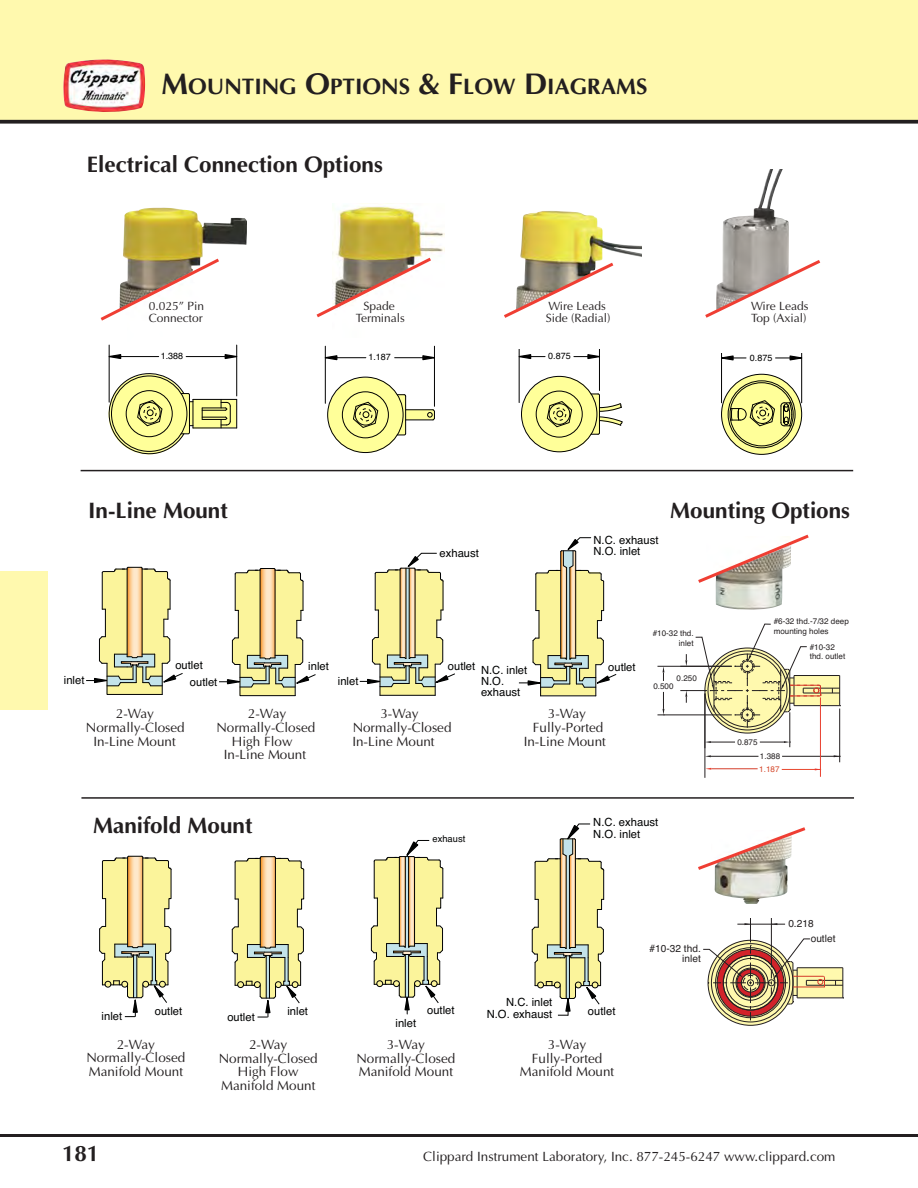
<style>
.page{position:relative;width:918px;height:1188px;background:#fff}
.page>*{position:absolute;margin:0;border:0;box-sizing:border-box;transform-origin:0 0}
.t1{font:700 22.5px "Optima";color:#231f20}
.t2{font:13.5px/13.5px "Optima";color:#231f20;text-align:center}
.t3{font:12px "Optima";color:#231f20}
.t4{font:11.25px/11.2px "Helvetica";color:#010202}
.t5{font:10.2px/10.2px "Helvetica";color:#231f20;text-align:right}
.t6{font:9.3px "Helvetica";color:#010202}
.t7{font:9px "Helvetica";color:#000}
.t8{font:8.1px/9.8px "Helvetica";color:#231f20}
.t9{font:8.1px "Helvetica";color:#d5472a}
.s1{font-size:30px}
</style>
<div class="page">
<div style="left:0;top:0;width:918px;height:121px;background:#fff9ae"></div>
<svg style="left:0;top:120px;width:918px;height:4px;background:#393636"></svg>
<hr style="left:0;top:1134px;width:918px;height:3px;background:#231f20">
<div style="left:0;top:571px;width:47px;height:139px;background:#fff9ae"></div>
<img style="left:63px;top:59px;width:82px;height:53px">
<img style="left:722px;top:170px;width:67px;height:87px">
<img style="left:123px;top:207px;width:124px;height:146px">
<img style="left:520px;top:211px;width:121px;height:49px">
<img style="left:336px;top:204px;width:108px;height:51px">
<svg style="left:100px;top:256px;width:122px;height:67px"></svg>
<svg style="left:504px;top:260px;width:110px;height:58px"></svg>
<svg style="left:316px;top:255px;width:115px;height:63px"></svg>
<hr style="left:790px;top:712px;width:1px;height:35px;background:#231f20">
<svg style="left:706px;top:741px;width:29px;height:2px"></svg>
<svg style="left:760px;top:741px;width:31px;height:2px"></svg>
<hr style="left:705px;top:694px;width:1px;height:84px;background:#231f20">
<hr style="left:839px;top:709px;width:1px;height:53px;background:#231f20">
<hr style="left:711px;top:756px;width:47px;height:1px;background:#231f20">
<hr style="left:782px;top:756px;width:58px;height:1px;background:#231f20">
<hr style="left:657px;top:666px;width:75px;height:1px;background:#231f20">
<hr style="left:657px;top:715px;width:75px;height:1px;background:#231f20">
<svg style="left:663px;top:666px;width:1px;height:15px"></svg>
<svg style="left:663px;top:692px;width:1px;height:24px"></svg>
<svg style="left:680px;top:624px;width:161px;height:109px"></svg>
<hr style="left:820px;top:697px;width:1px;height:80px;background:#e93f2e">
<hr style="left:711px;top:769px;width:47px;height:1px;background:#d43d2a">
<hr style="left:782px;top:769px;width:39px;height:1px;background:#e8472e">
<img style="left:715px;top:585px;width:68px;height:25px">
<img style="left:714px;top:872px;width:74px;height:32px">
<svg style="left:698px;top:534px;width:111px;height:51px"></svg>
<hr style="left:109px;top:345px;width:1px;height:57px;background:#000">
<hr style="left:236px;top:345px;width:1px;height:51px;background:#000">
<hr style="left:121px;top:356px;width:38px;height:1px;background:#000">
<hr style="left:186px;top:356px;width:39px;height:1px;background:#000">
<svg style="left:108px;top:353px;width:14px;height:7px"></svg>
<svg style="left:224px;top:353px;width:14px;height:7px"></svg>
<svg style="left:108px;top:368px;width:129px;height:87px"></svg>
<hr style="left:325px;top:346px;width:1px;height:57px;background:#000">
<hr style="left:434px;top:346px;width:1px;height:60px;background:#000">
<hr style="left:395px;top:357px;width:36px;height:1px;background:#000">
<svg style="left:324px;top:354px;width:42px;height:7px"></svg>
<svg style="left:422px;top:355px;width:12px;height:6px"></svg>
<svg style="left:324px;top:375px;width:111px;height:78px"></svg>
<div style="left:355px;top:404px;width:21px;height:21px;border:1px solid #000;border-radius:50%"></div>
<div style="left:360px;top:409px;width:12px;height:12px;border:1px dashed #000;border-radius:50%"></div>
<div style="left:363px;top:411px;width:6px;height:7px;border:1px solid #000;border-radius:50%"></div>
<hr style="left:519px;top:349px;width:1px;height:54px;background:#000">
<hr style="left:599px;top:349px;width:1px;height:42px;background:#000">
<svg style="left:518px;top:353px;width:27px;height:7px"></svg>
<svg style="left:574px;top:354px;width:25px;height:5px"></svg>
<svg style="left:518px;top:374px;width:105px;height:79px"></svg>
<svg style="left:722px;top:374px;width:80px;height:80px;background:#e3e388"></svg>
<div style="left:721px;top:374px;width:81px;height:81px;border:1px solid #000;border-radius:50%"></div>
<div style="left:730px;top:382px;width:64px;height:64px;border:1px solid #000;border-radius:50%"></div>
<div style="left:728px;top:380px;width:68px;height:68px;border:1px solid #000;border-radius:50%"></div>
<hr style="left:721px;top:353px;width:1px;height:50px;background:#000">
<hr style="left:801px;top:353px;width:1px;height:50px;background:#000">
<svg style="left:722px;top:355px;width:24px;height:6px"></svg>
<svg style="left:776px;top:355px;width:26px;height:6px"></svg>
<svg style="left:731px;top:400px;width:61px;height:27px;background:#c0c073"></svg>
<hr style="left:380px;top:695px;width:55px;height:1px;background:#010202">
<svg style="left:360px;top:553px;width:95px;height:142px"></svg>
<svg style="left:86px;top:567px;width:97px;height:128px"></svg>
<svg style="left:698px;top:827px;width:108px;height:45px"></svg>
<svg style="left:705px;top:257px;width:116px;height:61px"></svg>
<svg style="left:703px;top:918px;width:141px;height:107px"></svg>
<svg style="left:519px;top:537px;width:98px;height:159px"></svg>
<svg style="left:99px;top:855px;width:73px;height:162px"></svg>
<svg style="left:370px;top:840px;width:74px;height:174px"></svg>
<svg style="left:219px;top:568px;width:97px;height:128px"></svg>
<svg style="left:231px;top:856px;width:73px;height:162px"></svg>
<svg style="left:531px;top:823px;width:73px;height:193px"></svg>
<hr style="left:81px;top:470px;width:772px;height:1px;background:#231f20">
<hr style="left:81px;top:797px;width:773px;height:2px;background:#231f20">
<h1 class="t1" style="left:162px;top:77px;width:487px"><span class="s1">M</span>OUNTING <span class="s1">O</span>PTIONS <span class="s1">&amp; F</span>LOW <span class="s1">D</span>IAGRAMS</h1>
<h1 class="t1" style="left:87px;top:155px;width:297px">Electrical Connection Options</h1>
<p class="t3" style="left:149px;top:301px;width:57px">0.025” Pin</p>
<p class="t3" style="left:364px;top:301px;width:33px">Spade</p>
<p class="t3" style="left:548px;top:301px;width:59px">Wire Leads</p>
<p class="t3" style="left:751px;top:301px;width:59px">Wire Leads</p>
<p class="t3" style="left:149px;top:313px;width:55px">Connector</p>
<p class="t3" style="left:356px;top:313px;width:51px">Terminals</p>
<p class="t3" style="left:546px;top:313px;width:66px">Side (Radial)</p>
<p class="t3" style="left:751px;top:313px;width:57px">Top (Axial)</p>
<p class="t7" style="left:161px;top:353px;width:24px">1.388</p>
<p class="t7" style="left:368px;top:354px;width:24px">1.187</p>
<p class="t7" style="left:548px;top:353px;width:24px">0.875</p>
<p class="t7" style="left:750px;top:355px;width:24px">0.875</p>
<h1 class="t1" style="left:88px;top:501px;width:141px">In-Line Mount</h1>
<h1 class="t1" style="left:670px;top:501px;width:181px">Mounting Options</h1>
<p class="t4" style="left:440px;top:549px;width:41px">exhaust</p>
<p class="t4" style="left:594px;top:535px;width:67px">N.C. exhaust<br>N.O. inlet</p>
<p class="t4" style="left:64px;top:676px;width:22px">inlet</p>
<p class="t4" style="left:175px;top:660px;width:29px">outlet</p>
<p class="t4" style="left:448px;top:662px;width:29px">outlet</p>
<p class="t4" style="left:308px;top:661px;width:22px">inlet</p>
<p class="t4" style="left:481px;top:665px;width:48px">N.C. inlet<br>N.O. exhaust</p>
<p class="t4" style="left:338px;top:676px;width:22px">inlet</p>
<p class="t4" style="left:190px;top:677px;width:29px">outlet</p>
<p class="t4" style="left:608px;top:663px;width:29px">outlet</p>
<p class="t8" style="left:653px;top:629px;width:42px;text-align:right">#10-32 thd. inlet</p>
<p class="t8" style="left:653px;top:682px;width:22px">0.500</p>
<p class="t8" style="left:677px;top:674px;width:22px">0.250</p>
<p class="t8" style="left:774px;top:617px;width:77px">#6-32 thd.-7/32 deep mounting holes</p>
<p class="t8" style="left:810px;top:643px;width:37px">#10-32 thd. outlet</p>
<p class="t2" style="left:116px;top:708px;width:40px">2-Way</p>
<p class="t2" style="left:248px;top:708px;width:40px">2-Way</p>
<p class="t2" style="left:380px;top:708px;width:40px">3-Way</p>
<p class="t2" style="left:548px;top:708px;width:40px">3-Way</p>
<p class="t2" style="left:86px;top:722px;width:100px">Normally-Closed</p>
<p class="t2" style="left:216px;top:722px;width:100px">Normally-Closed</p>
<p class="t2" style="left:353px;top:722px;width:100px">Normally-Closed</p>
<p class="t2" style="left:533px;top:722px;width:72px">Fully-Ported</p>
<p class="t2" style="left:93px;top:736px;width:84px">In-Line Mount</p>
<p class="t2" style="left:232px;top:736px;width:62px">High Flow</p>
<p class="t2" style="left:352px;top:736px;width:84px">In-Line Mount</p>
<p class="t2" style="left:524px;top:736px;width:84px">In-Line Mount</p>
<p class="t2" style="left:224px;top:749px;width:84px">In-Line Mount</p>
<h1 class="t1" style="left:93px;top:816px;width:161px">Manifold Mount</h1>
<p class="t6" style="left:432px;top:835px;width:34px">exhaust</p>
<p class="t4" style="left:593px;top:818px;width:67px">N.C. exhaust<br>N.O. inlet</p>
<p class="t5" style="left:650px;top:944px;width:53px">#10-32 thd. inlet</p>
<p class="t4" style="left:102px;top:1012px;width:22px">inlet</p>
<p class="t4" style="left:155px;top:1006px;width:29px">outlet</p>
<p class="t4" style="left:227px;top:1012px;width:29px">outlet</p>
<p class="t4" style="left:287px;top:1007px;width:22px">inlet</p>
<p class="t4" style="left:396px;top:1019px;width:22px">inlet</p>
<p class="t4" style="left:427px;top:1005px;width:29px">outlet</p>
<p class="t4" style="left:487px;top:998px;width:67px;text-align:right">N.C. inlet<br>N.O. exhaust</p>
<p class="t4" style="left:588px;top:1007px;width:29px">outlet</p>
<p class="t2" style="left:86px;top:1039px;width:100px">2-Way<br>Normally-Closed<br>Manifold Mount</p>
<p class="t2" style="left:219px;top:1039px;width:100px">2-Way<br>Normally-Closed<br>High Flow<br>Manifold Mount</p>
<p class="t2" style="left:356px;top:1039px;width:100px">3-Way<br>Normally-Closed<br>Manifold Mount</p>
<p class="t2" style="left:520px;top:1039px;width:96px">3-Way<br>Fully-Ported<br>Manifold Mount</p>
<p class="t8" style="left:737px;top:738px;width:22px">0.875</p>
<p class="t8" style="left:760px;top:752px;width:22px">1.388</p>
<p class="t9" style="left:759px;top:766px;width:22px">1.187</p>
<p class="t5" style="left:811px;top:918px;width:26px;line-height:14.2px;text-align:left;text-indent:-22px">0.218 outlet</p>
<h1 class="t1" style="left:62px;top:1144px;width:39px">181</h1>
<p class="t2" style="left:423px;top:1151px;width:414px">Clippard Instrument Laboratory, Inc. 877-245-6247 www.clippard.com</p>
</div>
